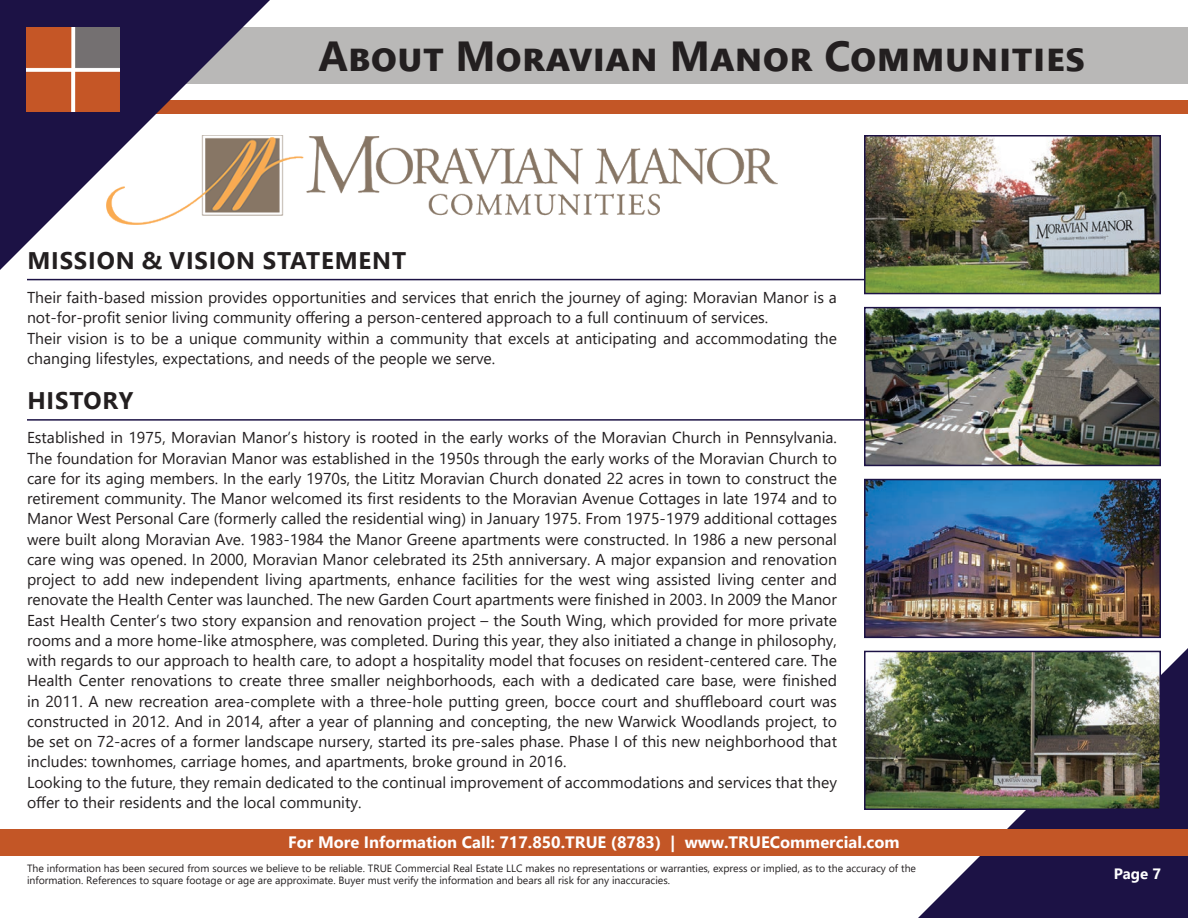
<style>
.page{position:relative;width:1188px;height:918px;background:#fff}
.page>*{position:absolute;margin:0;border:0;box-sizing:border-box;transform-origin:0 0}
.t1{font:700 42px "Segoe UI";color:#231f20}
.t2{font:700 24px "Segoe UI";letter-spacing:.035em;color:#231f20}
.t3{font:700 16.5px "Segoe UI";color:#fff}
.t4{font:15.75px/20.2px "Segoe UI";color:#231f20}
.t5{font:700 15px "Segoe UI";color:#fff}
.t6{font:10.5px/12px "Segoe UI";color:#231f20}
</style>
<div class="page">
<div style="left:0;top:100px;width:1188px;height:14px;background:#c35626"></div>
<div style="left:0;top:27px;width:1188px;height:57px;background:#b9b8b7"></div>
<svg style="left:0;top:0;width:270px;height:270px;fill:#1c1245"></svg>
<svg style="left:918px;top:648px;width:270px;height:270px;fill:#1c1245"></svg>
<img style="left:27px;top:27px;width:92px;height:85px">
<div style="left:0;top:829px;width:1188px;height:27px;background:#c35626"></div>
<img style="left:106px;top:135px;width:671px;height:90px">
<img style="left:867px;top:310px;width:291px;height:153px">
<div style="left:864px;top:307px;width:297px;height:159px;border:2px solid #1c1245"></div>
<img style="left:867px;top:482px;width:291px;height:153px">
<div style="left:864px;top:479px;width:297px;height:159px;border:2px solid #1c1245"></div>
<img style="left:867px;top:654px;width:291px;height:153px">
<div style="left:864px;top:651px;width:297px;height:159px;border:2px solid #1c1245"></div>
<hr style="left:27px;top:279px;width:861px;height:1px;background:#1c1245">
<hr style="left:27px;top:419px;width:861px;height:2px;background:#1c1245">
<img style="left:867px;top:138px;width:291px;height:153px">
<div style="left:864px;top:135px;width:297px;height:159px;border:2px solid #1c1245"></div>
<h1 class="t1" style="left:318px;top:16px;width:769px">About Moravian Manor Communities</h1>
<h2 class="t2" style="left:27px;top:237px;width:380px">MISSION &amp; VISION STATEMENT</h2>
<p class="t4" style="left:27px;top:286px;width:812px">Their faith-based mission provides opportunities and services that enrich the journey of aging: Moravian Manor is a not-for-profit senior living community offering a person-centered approach to a full continuum of services.<br>Their vision is to be a unique community within a community that excels at anticipating and accommodating the changing lifestyles, expectations, and needs of the people we serve.</p>
<h2 class="t2" style="left:27px;top:378px;width:107px">HISTORY</h2>
<p class="t4" style="left:27px;top:426px;width:812px">Established in 1975, Moravian Manor’s history is rooted in the early works of the Moravian Church in Pennsylvania.<br>The foundation for Moravian Manor was established in the 1950s through the early works of the Moravian Church to care for its aging members. In the early 1970s, the Lititz Moravian Church donated 22 acres in town to construct the retirement community. The Manor welcomed its first residents to the Moravian Avenue Cottages in late 1974 and to Manor West Personal Care (formerly called the residential wing) in January 1975. From 1975-1979 additional cottages were built along Moravian Ave. 1983-1984 the Manor Greene apartments were constructed. In 1986 a new personal care wing was opened. In 2000, Moravian Manor celebrated its 25th anniversary. A major expansion and renovation project to add new independent living apartments, enhance facilities for the west wing assisted living center and renovate the Health Center was launched. The new Garden Court apartments were finished in 2003. In 2009 the Manor East Health Center’s two story expansion and renovation project – the South Wing, which provided for more private rooms and a more home-like atmosphere, was completed. During this year, they also initiated a change in philosophy, with regards to our approach to health care, to adopt a hospitality model that focuses on resident-centered care. The Health Center renovations to create three smaller neighborhoods, each with a dedicated care base, were finished in 2011. A new recreation area-complete with a three-hole putting green, bocce court and shuffleboard court was constructed in 2012. And in 2014, after a year of planning and concepting, the new Warwick Woodlands project, to be set on 72-acres of a former landscape nursery, started its pre-sales phase. Phase I of this new neighborhood that includes: townhomes, carriage homes, and apartments, broke ground in 2016.<br>Looking to the future, they remain dedicated to the continual improvement of accommodations and services that they offer to their residents and the local community.</p>
<p class="t3" style="left:288px;top:827px;width:613px">For More Information Call: 717.850.TRUE (8783) | www.TRUECommercial.com</p>
<p class="t6" style="left:27px;top:861px;width:891px">The information has been secured from sources we believe to be reliable. TRUE Commercial Real Estate LLC makes no representations or warranties, express or implied, as to the accuracy of the information. References to square footage or age are approximate. Buyer must verify the information and bears all risk for any inaccuracies.</p>
<p class="t5" style="left:1114px;top:860px;width:49px">Page 7</p>
</div>
